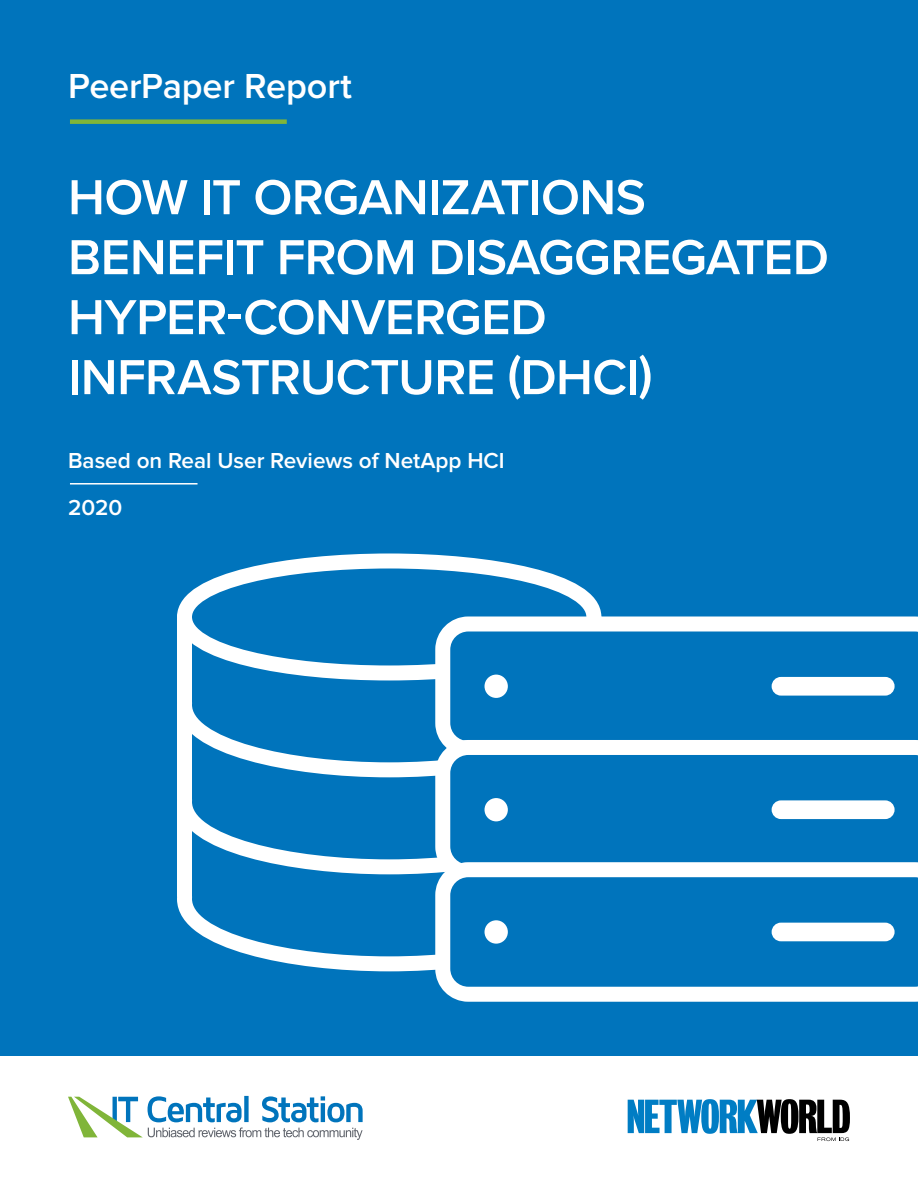
<style>
.page{position:relative;width:918px;height:1188px;background:#0074bc}
.page>*{position:absolute;margin:0;border:0;box-sizing:border-box;transform-origin:0 0}
.t1{font:600 51px/60px "Proxima Nova";letter-spacing:-.01em;color:#fff}
.t2{font:600 36px "Proxima Nova";letter-spacing:-.005em;color:#fff}
.t3{font:600 22.5px/47px "Proxima Nova";color:#fff}
</style>
<div class="page">
<div style="left:0;top:1056px;width:918px;height:132px;background:#fff"></div>
<div style="left:70px;top:119px;width:217px;height:5px;background:#80b539"></div>
<hr style="left:70px;top:483px;width:128px;height:2px;background:#fff">
<svg style="left:68px;top:1096px;width:295px;height:44px"></svg>
<svg style="left:628px;top:1099px;width:222px;height:42px"></svg>
<svg style="left:177px;top:882px;width:258px;height:90px"></svg>
<svg style="left:177px;top:785px;width:258px;height:97px"></svg>
<svg style="left:177px;top:596px;width:425px;height:189px"></svg>
<div style="left:184px;top:561px;width:410px;height:112px;background:#0074bc;border-radius:50%"></div>
<div style="left:177px;top:554px;width:424px;height:126px;border:15px solid #fff;border-radius:50%"></div>
<svg style="left:435px;top:616px;width:483px;height:124px"></svg>
<div style="left:485px;top:675px;width:23px;height:23px;background:#fff;border-radius:50%"></div>
<div style="left:772px;top:677px;width:123px;height:19px;background:#fff;border-radius:9px"></div>
<svg style="left:435px;top:740px;width:483px;height:122px"></svg>
<div style="left:485px;top:798px;width:23px;height:23px;background:#fff;border-radius:50%"></div>
<div style="left:772px;top:800px;width:123px;height:19px;background:#fff;border-radius:9px"></div>
<svg style="left:435px;top:862px;width:483px;height:140px"></svg>
<div style="left:485px;top:920px;width:23px;height:24px;background:#fff;border-radius:50%"></div>
<div style="left:772px;top:923px;width:123px;height:18px;background:#fff;border-radius:9px"></div>
<p class="t2" style="left:68px;top:66px;width:286px">PeerPaper Report</p>
<p class="t1" style="left:68px;top:166px;width:762px">HOW IT ORGANIZATIONS<br>BENEFIT FROM DISAGGREGATED<br>HYPER-CONVERGED<br>INFRASTRUCTURE (DHCI)</p>
<p class="t3" style="left:68px;top:437px;width:438px">Based on Real User Reviews of NetApp HCI<br>2020</p>
</div>
